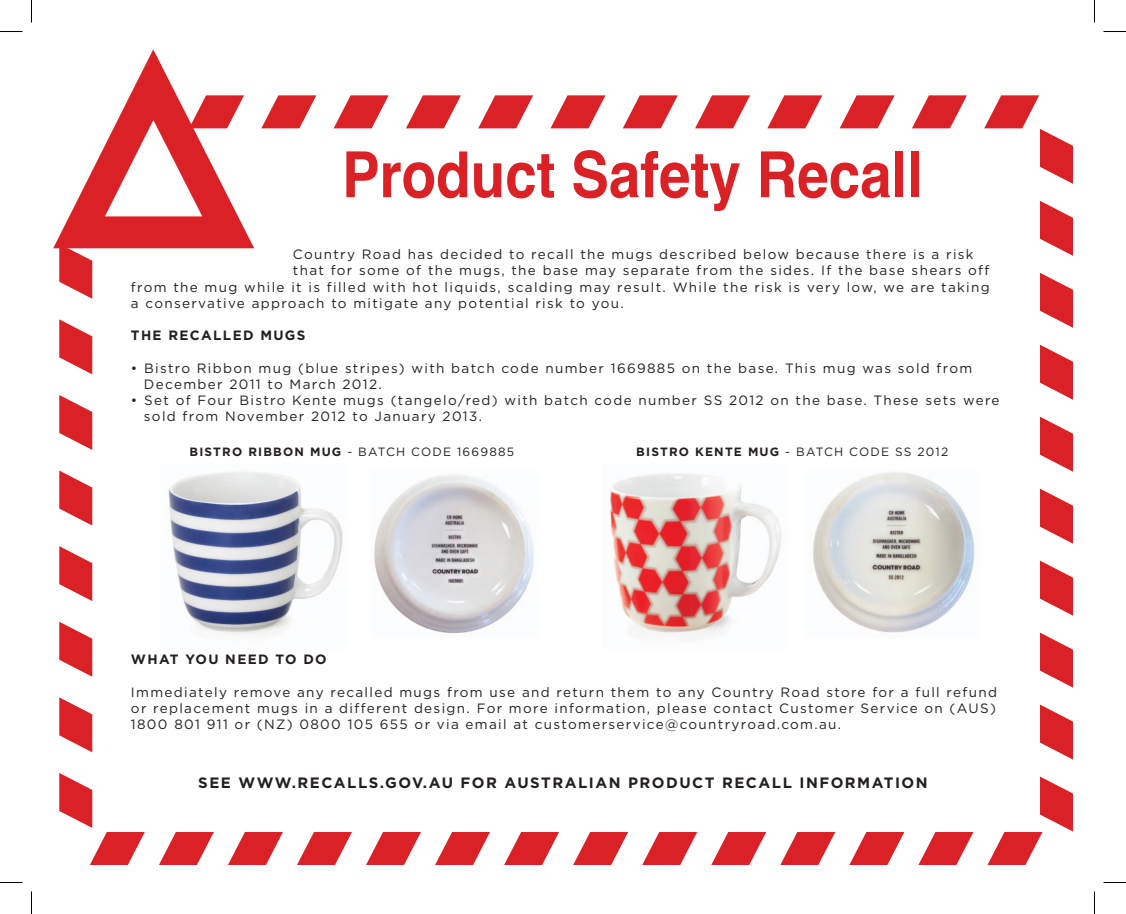
<style>
.page{position:relative;width:1126px;height:914px;background:#fff}
.page>*{position:absolute;margin:0;border:0;box-sizing:border-box;transform-origin:0 0}
.t1{font:700 63.6px "Helvetica";color:#da2226;scale:.89 1}
.t2{font:700 34.95px "Helvetica";color:#231f20;scale:.89 1}
.t3{font:700 15px "Gotham";letter-spacing:.1em;color:#231f20}
.t4{font:13.5px/16.2px "Gotham";letter-spacing:.1em;color:#231f20}
.t5{font:700 13.5px "Gotham";letter-spacing:.1em;color:#231f20}
.t6{font:12px "Gotham";letter-spacing:.1em;color:#231f20}
.s1{font-weight:700}
</style>
<div class="page">
<svg style="left:59px;top:697px;width:33px;height:55px"></svg>
<svg style="left:59px;top:621px;width:33px;height:55px"></svg>
<svg style="left:59px;top:546px;width:33px;height:55px"></svg>
<svg style="left:59px;top:470px;width:33px;height:55px"></svg>
<svg style="left:59px;top:395px;width:33px;height:55px"></svg>
<svg style="left:59px;top:319px;width:33px;height:55px"></svg>
<svg style="left:919px;top:832px;width:54px;height:32px"></svg>
<svg style="left:850px;top:832px;width:54px;height:32px"></svg>
<svg style="left:781px;top:832px;width:54px;height:32px"></svg>
<svg style="left:712px;top:832px;width:54px;height:32px"></svg>
<svg style="left:642px;top:832px;width:55px;height:32px"></svg>
<svg style="left:573px;top:832px;width:55px;height:32px"></svg>
<svg style="left:504px;top:832px;width:55px;height:32px"></svg>
<svg style="left:435px;top:832px;width:55px;height:32px"></svg>
<svg style="left:366px;top:832px;width:55px;height:32px"></svg>
<svg style="left:297px;top:832px;width:55px;height:32px"></svg>
<svg style="left:228px;top:832px;width:55px;height:32px"></svg>
<svg style="left:159px;top:832px;width:55px;height:32px"></svg>
<svg style="left:59px;top:773px;width:86px;height:91px"></svg>
<svg style="left:1040px;top:201px;width:33px;height:55px"></svg>
<svg style="left:1040px;top:273px;width:33px;height:55px"></svg>
<svg style="left:1040px;top:345px;width:33px;height:54px"></svg>
<svg style="left:1040px;top:416px;width:33px;height:55px"></svg>
<svg style="left:1040px;top:488px;width:33px;height:55px"></svg>
<svg style="left:1040px;top:560px;width:33px;height:55px"></svg>
<svg style="left:1040px;top:632px;width:33px;height:55px"></svg>
<svg style="left:1040px;top:704px;width:33px;height:55px"></svg>
<svg style="left:988px;top:776px;width:85px;height:88px"></svg>
<svg style="left:53px;top:49px;width:201px;height:250px"></svg>
<svg style="left:261px;top:95px;width:55px;height:33px"></svg>
<svg style="left:334px;top:95px;width:55px;height:33px"></svg>
<svg style="left:406px;top:95px;width:55px;height:33px"></svg>
<svg style="left:478px;top:95px;width:55px;height:33px"></svg>
<svg style="left:550px;top:95px;width:55px;height:33px"></svg>
<svg style="left:623px;top:95px;width:55px;height:33px"></svg>
<svg style="left:695px;top:95px;width:55px;height:33px"></svg>
<svg style="left:767px;top:95px;width:55px;height:33px"></svg>
<svg style="left:840px;top:95px;width:55px;height:33px"></svg>
<svg style="left:912px;top:95px;width:55px;height:33px"></svg>
<svg style="left:984px;top:95px;width:89px;height:89px"></svg>
<img style="left:168px;top:472px;width:175px;height:168px">
<img style="left:374px;top:474px;width:160px;height:160px">
<img style="left:610px;top:473px;width:171px;height:165px">
<img style="left:813px;top:472px;width:162px;height:161px">
<svg style="left:0;top:31px;width:22px;height:1px"></svg>
<svg style="left:1103px;top:31px;width:23px;height:1px"></svg>
<svg style="left:0;top:882px;width:22px;height:1px"></svg>
<svg style="left:1103px;top:882px;width:23px;height:1px"></svg>
<svg style="left:31px;top:0;width:1px;height:22px"></svg>
<svg style="left:31px;top:891px;width:1px;height:22px"></svg>
<svg style="left:1094px;top:0;width:1px;height:22px"></svg>
<svg style="left:1094px;top:891px;width:1px;height:22px"></svg>
<h1 class="t1" style="left:342px;top:123px;width:654px">Product Safety Recall</h1>
<p class="t4" style="left:293px;top:246px;width:682px">Country Road has decided to recall the mugs described below because there is a risk</p>
<p class="t4" style="left:293px;top:262px;width:698px">that for some of the mugs, the base may separate from the sides. If the base shears off</p>
<p class="t4" style="left:131px;top:278px;width:860px">from the mug while it is filled with hot liquids, scalding may result. While the risk is very low, we are taking</p>
<p class="t4" style="left:131px;top:294px;width:494px">a conservative approach to mitigate any potential risk to you.</p>
<p class="t5" style="left:131px;top:327px;width:176px">THE RECALLED MUGS</p>
<p class="t4" style="left:144px;top:359px;width:830px;text-indent:-13px">• Bistro Ribbon mug (blue stripes) with batch code number 1669885 on the base. This mug was sold from<br>December 2011 to March 2012.</p>
<p class="t4" style="left:144px;top:392px;width:857px;text-indent:-13px">• Set of Four Bistro Kente mugs (tangelo/red) with batch code number SS 2012 on the base. These sets were sold from November 2012 to January 2013.</p>
<p class="t6" style="left:189px;top:445px;width:326px"><span class="s1">BISTRO RIBBON MUG</span> - BATCH CODE 1669885</p>
<p class="t6" style="left:636px;top:445px;width:314px"><span class="s1">BISTRO KENTE MUG</span> - BATCH CODE SS 2012</p>
<p class="t5" style="left:131px;top:651px;width:197px">WHAT YOU NEED TO DO</p>
<p class="t4" style="left:131px;top:683px;width:868px;text-align:justify">Immediately remove any recalled mugs from use and return them to any Country Road store for a full refund or replacement mugs in a different design. For more information, please contact Customer Service on (AUS)<br>1800 801 911 or (NZ) 0800 105 655 or via email at customerservice@countryroad.com.au.</p>
<h2 class="t2" style="left:289px;top:761px;width:628px">Australian Product Recall Information</h2>
<p class="t3" style="left:198px;top:773px;width:22px">SEE</p>
<p class="t3" style="left:239px;top:773px;width:19px">WWW</p>
<p class="t3" style="left:292px;top:773px;width:19px">.RECALLS</p>
<p class="t3" style="left:380px;top:773px;width:62px">.GOV.AU</p>
<p class="t3" style="left:461px;top:773px;width:25px">FOR</p>
<p class="t3" style="left:504px;top:773px;width:26px">AUSTRALIAN</p>
<p class="t3" style="left:628px;top:773px;width:25px">PRODUCT</p>
<p class="t3" style="left:722px;top:773px;width:25px">RECALL</p>
<p class="t3" style="left:799px;top:773px;width:45px">INFORMATION</p>
</div>
